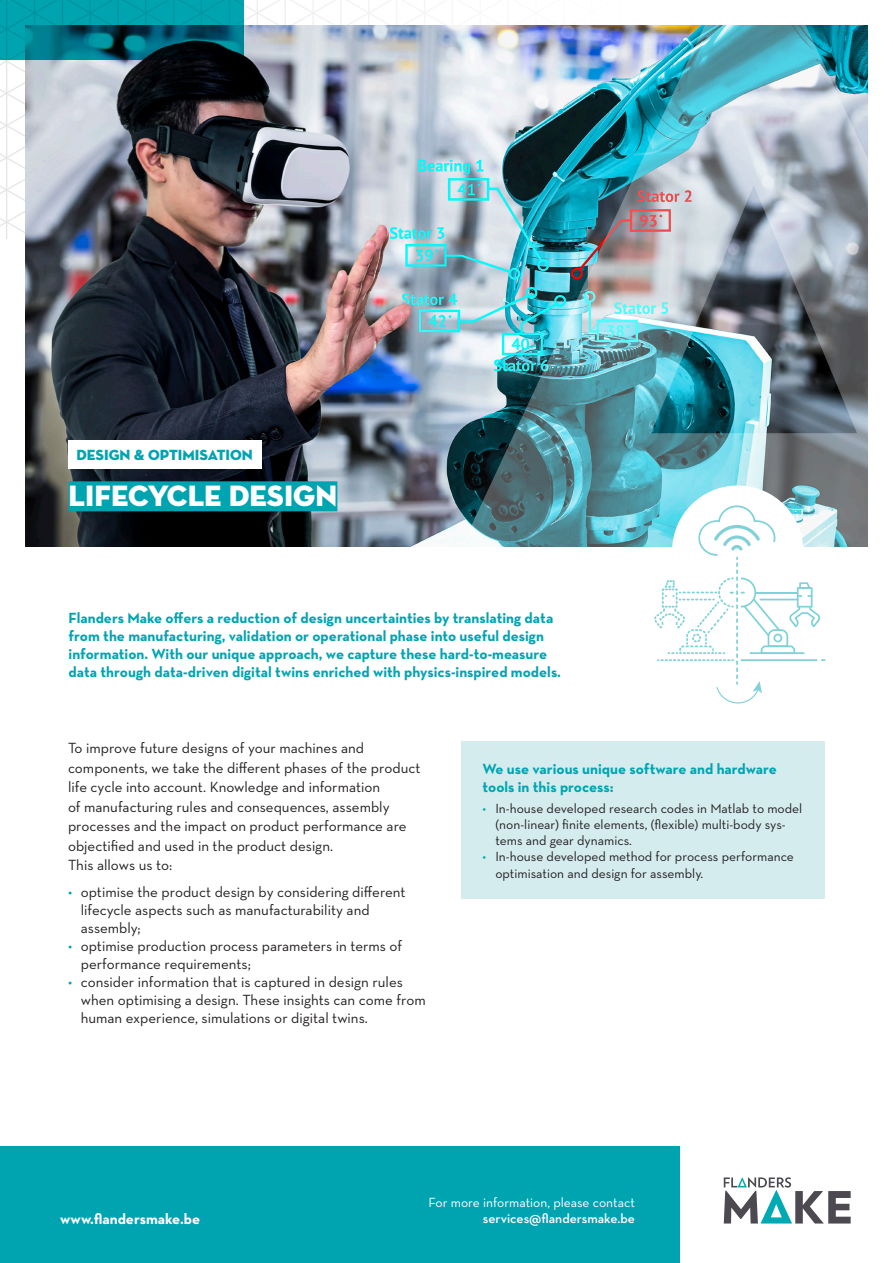
<style>
.page{position:relative;width:893px;height:1263px;background:#fff}
.page>*{position:absolute;margin:0;border:0;box-sizing:border-box;transform-origin:0 0}
.main_titel{font:30px "Neutraface Display Titling";color:#fff}
.bodytekst{font:15px/19.5px "Neutraface Text";color:#231f20}
.introtekst{font:700 15px/18px "Neutraface Text";color:#00a4b1}
.Kader_titel{font:700 15px/18px "Neutraface Text";color:#00a4b1}
.t1{font:700 15px "Neutraface Text";color:#fff}
.t2{font:15px "Neutraface Display Titling";color:#00a4b1}
.t3{font:13.5px/16.2px "Neutraface Text";color:#231f20}
.t4{font:13.5px "Neutraface Text";color:#fff}
.t5{font:600 13.5px "Neutraface Text";color:#fff}
.s1{color:#00a4b1}
</style>
<div class="page">
<svg style="left:724px;top:1177px;width:127px;height:46px"></svg>
<div style="left:0;top:1146px;width:679px;height:117px;background:#00a4b1"></div>
<svg style="left:0;top:0;width:452px;height:66px"></svg>
<hr style="left:257px;top:0;width:1px;height:238px;background:#cdcdcd">
<hr style="left:424px;top:0;width:1px;height:238px;background:#cdcdcd">
<hr style="left:312px;top:0;width:2px;height:238px;background:#cdcdcd">
<hr style="left:368px;top:0;width:1px;height:238px;background:#cdcdcd">
<hr style="left:6px;top:0;width:1px;height:238px;background:#cdcdcd">
<hr style="left:284px;top:0;width:2px;height:238px;background:#cdcdcd">
<hr style="left:452px;top:0;width:1px;height:238px;background:#cdcdcd">
<hr style="left:340px;top:0;width:2px;height:238px;background:#cdcdcd">
<hr style="left:396px;top:0;width:1px;height:238px;background:#cdcdcd">
<img style="left:26px;top:26px;width:435px;height:521px">
<svg style="left:0;top:0;width:244px;height:60px;background:#007886"></svg>
<img style="left:461px;top:25px;width:407px;height:522px">
<div style="left:68px;top:440px;width:193px;height:29px;background:#fff"></div>
<div style="left:69px;top:481px;width:268px;height:30px;background:#00a4b1"></div>
<div style="left:461px;top:741px;width:364px;height:158px;background:#d5ecef"></div>
<div style="left:672px;top:485px;width:131px;height:132px;background:#fff;border-radius:50%"></div>
<svg style="left:654px;top:505px;width:171px;height:198px"></svg>
<p class="t2" style="left:77px;top:446px;width:178px">DESIGN &amp; OPTIMISATION</p>
<p class="main_titel" style="left:69px;top:477px;width:270px">LIFECYCLE DESIGN</p>
<p class="introtekst" style="left:69px;top:609px;width:494px">Flanders Make offers a reduction of design uncertainties by translating data from the manufacturing, validation or operational phase into useful design information. With our unique approach, we capture these hard-to-measure data through data-driven digital twins enriched with physics-inspired models.</p>
<p class="bodytekst" style="left:68px;top:738px;width:354px">To improve future designs of your machines and components, we take the different phases of the product life cycle into account. Knowledge and information<br>of manufacturing rules and consequences, assembly processes and the impact on product performance are objectified and used in the product design.<br>This allows us to:</p>
<p class="bodytekst" style="left:81px;top:882px;width:326px;line-height:18px;text-indent:-13px"><span class="s1">•</span> optimise the product design by considering different lifecycle aspects such as manufacturability and assembly;</p>
<p class="bodytekst" style="left:81px;top:936px;width:323px;line-height:18px;text-indent:-13px"><span class="s1">•</span> optimise production process parameters in terms of performance requirements;</p>
<p class="bodytekst" style="left:81px;top:972px;width:346px;line-height:18px;text-indent:-13px"><span class="s1">•</span> consider information that is captured in design rules when optimising a design. These insights can come from human experience, simulations or digital twins.</p>
<p class="Kader_titel" style="left:483px;top:760px;width:296px">We use various unique software and hardware tools in this process:</p>
<p class="t3" style="left:495px;top:800px;width:308px;text-indent:-13px"><span class="s1">•</span> In-house developed research codes in Matlab to model (non-linear) finite elements, (flexible) multi-body sys&shy;tems and gear dynamics.</p>
<p class="t3" style="left:495px;top:848px;width:300px;text-indent:-13px"><span class="s1">•</span> In-house developed method for process performance optimisation and design for assembly.</p>
<p class="t1" style="left:60px;top:1209px;width:142px">www.flandersmake.be</p>
<p class="t4" style="left:428px;top:1194px;width:208px">For more information, please contact</p>
<p class="t5" style="left:483px;top:1210px;width:154px">services@flandersmake.be</p>
</div>
